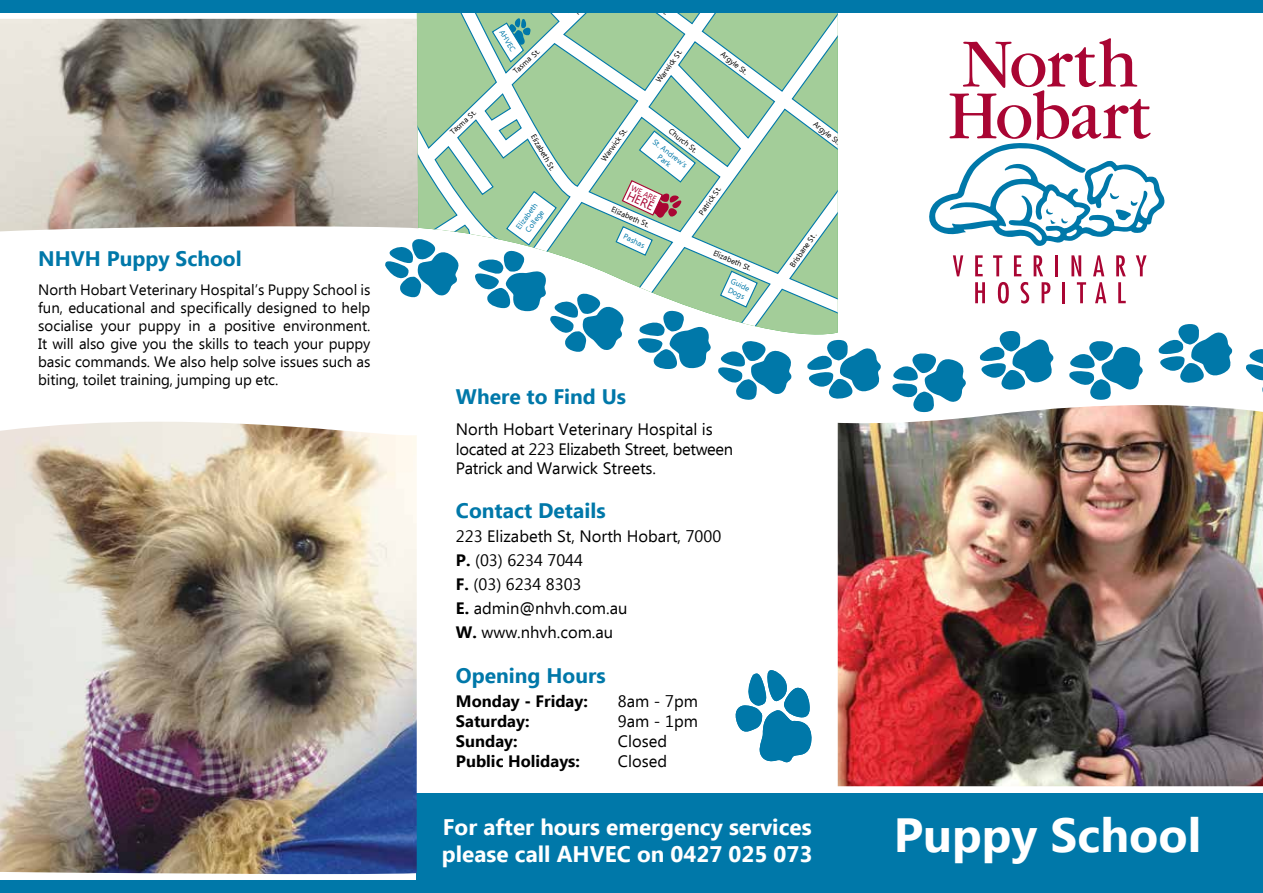
<style>
.page{position:relative;width:1263px;height:893px;background:#fff}
.page>*{position:absolute;margin:0;border:0;box-sizing:border-box;transform-origin:0 0}
.t1{font:700 47.85px "Ebrima";color:#fff}
.t2{font:700 22.5px/27px "Ebrima";color:#fff}
.t3{font:700 21px "Ebrima";color:#0078a9}
.t4{font:16.5px/24px "Ebrima";color:#000}
.t5{font:700 16.5px "Ebrima";color:#000}
.t6{font:15px/18px "Ebrima";letter-spacing:-.01em;color:#000;text-align:justify}
.t7{font:12.15px "Ebrima";color:#a90533}
.t8{font:7.8px "Ebrima";color:#a90533}
.t9{font:7.65px "Ebrima";color:#000}
.t10{font:7.65px/9.1px "Ebrima";color:#0078a9;text-align:center}
.s1{font-weight:700}
</style>
<div class="page">
<div style="left:0;top:881px;width:1263px;height:12px;background:#0078a9"></div>
<div style="left:417px;top:793px;width:846px;height:100px;background:#0078a9"></div>
<img style="left:838px;top:405px;width:425px;height:381px">
<img style="left:0;top:19px;width:417px;height:212px">
<img style="left:0;top:422px;width:417px;height:454px">
<svg style="left:718px;top:351px;width:74px;height:49px"></svg>
<svg style="left:929px;top:38px;width:236px;height:208px"></svg>
<svg style="left:953px;top:255px;width:10px;height:21px"></svg>
<svg style="left:975px;top:255px;width:8px;height:21px"></svg>
<svg style="left:993px;top:255px;width:9px;height:21px"></svg>
<svg style="left:1014px;top:255px;width:7px;height:21px"></svg>
<svg style="left:1034px;top:255px;width:9px;height:21px"></svg>
<hr style="left:1055px;top:255px;width:3px;height:21px;background:#a90533">
<svg style="left:1071px;top:255px;width:10px;height:21px"></svg>
<svg style="left:1093px;top:255px;width:11px;height:21px"></svg>
<svg style="left:1116px;top:255px;width:10px;height:21px"></svg>
<svg style="left:1136px;top:255px;width:10px;height:21px"></svg>
<svg style="left:975px;top:282px;width:10px;height:21px"></svg>
<svg style="left:998px;top:282px;width:11px;height:22px"></svg>
<svg style="left:1020px;top:282px;width:9px;height:22px"></svg>
<svg style="left:1041px;top:282px;width:9px;height:21px"></svg>
<hr style="left:1062px;top:282px;width:3px;height:21px;background:#a90533">
<svg style="left:1077px;top:282px;width:9px;height:21px"></svg>
<svg style="left:1095px;top:282px;width:11px;height:21px"></svg>
<svg style="left:1118px;top:282px;width:8px;height:21px"></svg>
<svg style="left:807px;top:340px;width:74px;height:59px"></svg>
<svg style="left:892px;top:353px;width:75px;height:60px"></svg>
<svg style="left:979px;top:331px;width:75px;height:59px"></svg>
<svg style="left:1069px;top:341px;width:74px;height:59px"></svg>
<svg style="left:1158px;top:324px;width:75px;height:59px"></svg>
<svg style="left:735px;top:670px;width:77px;height:93px"></svg>
<svg style="left:385px;top:239px;width:32px;height:59px"></svg>
<svg style="left:1246px;top:349px;width:17px;height:43px"></svg>
<svg style="left:417px;top:12px;width:421px;height:339px"></svg>
<svg style="left:474px;top:130px;width:237px;height:239px"></svg>
<svg style="left:719px;top:270px;width:40px;height:38px"></svg>
<svg style="left:491px;top:18px;width:40px;height:46px"></svg>
<div style="left:0;top:0;width:1263px;height:12px;background:#0078a9"></div>
<h3 class="t3" style="left:38px;top:243px;width:205px">NHVH Puppy School</h3>
<p class="t6" style="left:38px;top:282px;width:334px">North Hobart Veterinary Hospital’s Puppy School is fun, educational and specifically designed to help socialise your puppy in a positive environment.<br>It will also give you the skills to teach your puppy basic commands. We also help solve issues such as biting, toilet training, jumping up etc.</p>
<p class="t9" style="left:447px;top:129px;width:34px;rotate:-43deg">Tasma St.</p>
<p class="t10" style="left:505px;top:29px;width:25px;rotate:59deg">AHVEC</p>
<p class="t9" style="left:511px;top:68px;width:35px;rotate:-43deg">Tasma St.</p>
<p class="t9" style="left:725px;top:49px;width:33px;rotate:38deg">Argyle St.</p>
<p class="t9" style="left:653px;top:79px;width:40px;rotate:-54deg">Warwick St.</p>
<p class="t9" style="left:538px;top:132px;width:42px;rotate:60deg">Elizabeth St.</p>
<p class="t10" style="left:514px;top:226px;width:32px;rotate:-53deg">Elizabeth<br>College</p>
<p class="t9" style="left:598px;top:157px;width:40px;rotate:-54deg">Warwick St.</p>
<p class="t9" style="left:673px;top:126px;width:36px;rotate:38deg">Church St.</p>
<p class="t10" style="left:656px;top:137px;width:43px;rotate:38deg">St. Andrew’s<br>Park</p>
<p class="t8" style="left:634px;top:182px;width:28px;rotate:25deg">WE ARE</p>
<p class="t10" style="left:626px;top:232px;width:24px;rotate:26deg">Pashas</p>
<p class="t7" style="left:631px;top:187px;width:30px;rotate:26deg">HERE</p>
<p class="t9" style="left:614px;top:204px;width:42px;rotate:24deg">Elizabeth St.</p>
<p class="t9" style="left:696px;top:211px;width:34px;rotate:-55deg">Patrick St.</p>
<p class="t9" style="left:716px;top:247px;width:42px;rotate:23deg">Elizabeth St.</p>
<p class="t10" style="left:733px;top:277px;width:21px;rotate:26deg">Guide</p>
<p class="t10" style="left:730px;top:286px;width:19px;rotate:26deg">Dogs</p>
<h3 class="t3" style="left:456px;top:381px;width:172px">Where to Find Us</h3>
<p class="t4" style="left:456px;top:420px;width:279px;line-height:19.8px">North Hobart Veterinary Hospital is located at 223 Elizabeth Street, between<br>Patrick and Warwick Streets.</p>
<h3 class="t3" style="left:456px;top:495px;width:151px">Contact Details</h3>
<p class="t4" style="left:456px;top:525px;width:267px">223 Elizabeth St, North Hobart, 7000<br><span class="s1">P.</span> (03) 6234 7044<br><span class="s1">F.</span> (03) 6234 8303<br><span class="s1">E.</span> admin@nhvh.com.au<br><span class="s1">W.</span> www.nhvh.com.au</p>
<h3 class="t3" style="left:456px;top:660px;width:151px">Opening Hours</h3>
<p class="t5" style="left:456px;top:689px;width:133px">Monday - Friday:</p>
<p class="t4" style="left:618px;top:690px;width:81px">8am - 7pm</p>
<p class="t5" style="left:456px;top:709px;width:75px">Saturday:</p>
<p class="t4" style="left:618px;top:710px;width:81px">9am - 1pm</p>
<p class="t5" style="left:456px;top:729px;width:63px">Sunday:</p>
<p class="t4" style="left:618px;top:730px;width:51px">Closed</p>
<p class="t5" style="left:456px;top:748px;width:125px">Public Holidays:</p>
<p class="t4" style="left:618px;top:750px;width:51px">Closed</p>
<p class="t9" style="left:818px;top:119px;width:33px;rotate:38deg">Argyle St.</p>
<p class="t9" style="left:787px;top:263px;width:42px;rotate:-55deg">Brisbane St .</p>
<h2 class="t2" style="left:442px;top:814px;width:372px">For after hours emergency services please call AHVEC on 0427 025 073</h2>
<h1 class="t1" style="left:894px;top:800px;width:309px">Puppy School</h1>
</div>
